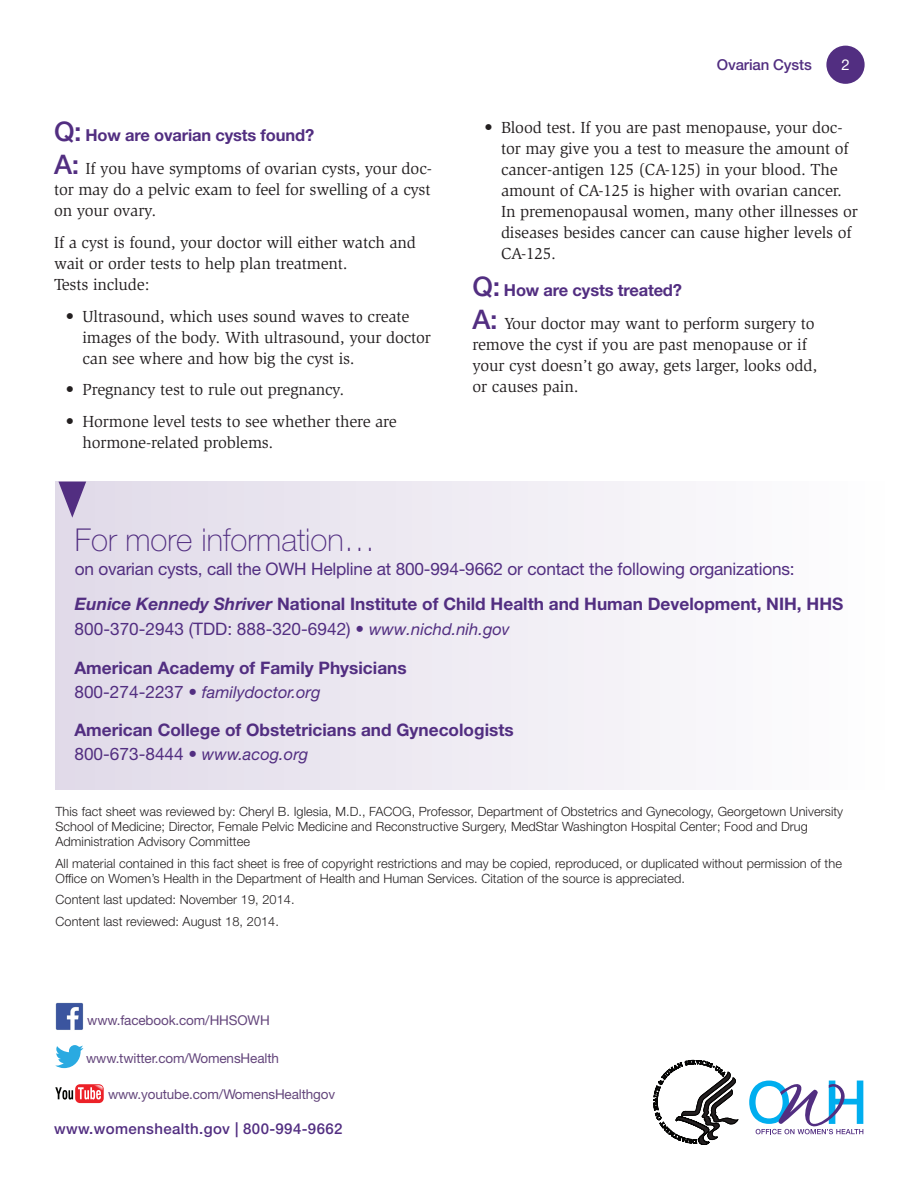
<style>
.page{position:relative;width:918px;height:1188px;background:#fff}
.page>*{position:absolute;margin:0;border:0;box-sizing:border-box;transform-origin:0 0}
.t1{font:100 31.5px "Helvetica Neue LT Std";color:#522e81}
.t2{font:500 27px "Helvetica Neue LT Std";color:#522e81}
.t3{font:700 17.25px "Helvetica Neue LT Std";color:#522e81}
.t4{font:17.25px "Helvetica Neue LT Std";letter-spacing:-.01em;color:#522e81}
.t5{font:16.5px/21px "Slimbach Std";letter-spacing:-.01em;color:#231f20}
.t6{font:700 16.5px "Helvetica Neue LT Std";letter-spacing:-.01em;color:#522e81}
.t7{font:italic 16.5px "Helvetica Neue LT Std";color:#522e81}
.t8{font:500 15px "Helvetica Neue LT Std";letter-spacing:.025em;color:#522e81}
.t9{font:500 15px "Helvetica Neue LT Std";letter-spacing:-.01em;color:#522e81}
.t10{font:15px "Helvetica Neue LT Std";color:#fff}
.t11{font:13.5px "Helvetica Neue LT Std";letter-spacing:-.01em;color:#64467c}
.t12{font:300 12.75px/15px "Helvetica Neue LT Std";letter-spacing:.005em;color:#231f20}
.s1{font-weight:500;font-size:27px}
.s2{font-style:italic}
.s3{font-style:italic;font-size:16.5px}
.s4{font-style:normal;font-size:17.25px}
</style>
<div class="page">
<div style="left:826px;top:46px;width:39px;height:38px;background:#522e81;border-radius:50%"></div>
<div style="left:55px;top:481px;width:842px;height:309px;background:linear-gradient(to right,#e0dae8,#fff)"></div>
<svg style="left:58px;top:482px;width:28px;height:36px"></svg>
<img style="left:55px;top:1002px;width:29px;height:28px">
<svg style="left:55px;top:1045px;width:28px;height:23px"></svg>
<div style="left:75px;top:1084px;width:29px;height:19px;background:#ec2128;border-radius:5px"></div>
<svg style="left:55px;top:1085px;width:48px;height:15px"></svg>
<svg style="left:654px;top:1060px;width:84px;height:85px"></svg>
<svg style="left:749px;top:1080px;width:114px;height:54px"></svg>
<h2 class="t6" style="left:54px;top:125px;width:262px"><span class="s1">Q:</span> How are ovarian cysts found?</h2>
<h3 class="t2" style="left:54px;top:148px;width:27px">A:</h3>
<p class="t5" style="left:54px;top:158px;width:379px;text-align:justify;text-indent:31px">If you have symptoms of ovarian cysts, your doc&shy;tor may do a pelvic exam to feel for swelling of a cyst on your ovary.</p>
<p class="t5" style="left:54px;top:232px;width:364px">If a cyst is found, your doctor will either watch and wait or order tests to help plan treatment.<br>Tests include:</p>
<p class="t5" style="left:82px;top:306px;width:350px;text-indent:-17px">• Ultrasound, which uses sound waves to create images of the body. With ultrasound, your doctor can see where and how big the cyst is.</p>
<p class="t5" style="left:66px;top:379px;width:280px">• Pregnancy test to rule out pregnancy.</p>
<p class="t5" style="left:82px;top:411px;width:316px;text-indent:-17px">• Hormone level tests to see whether there are hormone-related problems.</p>
<p class="t9" style="left:717px;top:56px;width:96px">Ovarian Cysts</p>
<p class="t10" style="left:841px;top:56px;width:10px">2</p>
<p class="t5" style="left:501px;top:117px;width:358px;text-indent:-17px">• Blood test. If you are past menopause, your doc&shy;tor may give you a test to measure the amount of cancer-antigen 125 (CA-125) in your blood. The amount of CA-125 is higher with ovarian cancer.<br>In premenopausal women, many other illnesses or diseases besides cancer can cause higher levels of CA-125.</p>
<h2 class="t6" style="left:472px;top:280px;width:211px"><span class="s1">Q:</span> How are cysts treated?</h2>
<h3 class="t2" style="left:472px;top:304px;width:27px">A:</h3>
<p class="t5" style="left:473px;top:313px;width:346px;text-indent:31px">Your doctor may want to perform surgery to remove the cyst if you are past menopause or if your cyst doesn’t go away, gets larger, looks odd, or causes pain.</p>
<h2 class="t1" style="left:75px;top:522px;width:302px">For more information…</h2>
<p class="t4" style="left:75px;top:559px;width:722px">on ovarian cysts, call the OWH Helpline at 800-994-9662 or contact the following organizations:</p>
<h3 class="t3" style="left:75px;top:593px;width:770px"><span class="s2">Eunice Kennedy Shriver</span> National Institute of Child Health and Human Development, NIH, HHS</h3>
<p class="t4" style="left:75px;top:619px;width:437px">800-370-2943 (TDD: 888-320-6942) • <span class="s3">www.nichd.nih.gov</span></p>
<h3 class="t3" style="left:74px;top:657px;width:334px">American Academy of Family Physicians</h3>
<p class="t7" style="left:74px;top:682px;width:248px"><span class="s4">800-274-2237 •</span> familydoctor.org</p>
<h3 class="t3" style="left:74px;top:719px;width:441px">American College of Obstetricians and Gynecologists</h3>
<p class="t4" style="left:74px;top:743px;width:235px">800-673-8444 • <span class="s3">www.acog.org</span></p>
<p class="t12" style="left:56px;top:804px;width:789px">This fact sheet was reviewed by: Cheryl B. Iglesia, M.D., FACOG, Professor, Department of Obstetrics and Gynecology, Georgetown University<br>School of Medicine; Director, Female Pelvic Medicine and Reconstructive Surgery, MedStar Washington Hospital Center; Food and Drug<br>Administration Advisory Committee</p>
<p class="t12" style="left:56px;top:855px;width:788px">All material contained in this fact sheet is free of copyright restrictions and may be copied, reproduced, or duplicated without permission of the<br>Office on Women’s Health in the Department of Health and Human Services. Citation of the source is appreciated.</p>
<p class="t12" style="left:56px;top:892px;width:241px">Content last updated: November 19, 2014.</p>
<p class="t12" style="left:56px;top:914px;width:225px">Content last reviewed: August 18, 2014.</p>
<p class="t11" style="left:87px;top:1012px;width:184px">www.facebook.com/HHSOWH</p>
<p class="t11" style="left:86px;top:1050px;width:194px">www.twitter.com/WomensHealth</p>
<p class="t11" style="left:108px;top:1086px;width:229px">www.youtube.com/WomensHealthgov</p>
<p class="t8" style="left:54px;top:1120px;width:290px">www.womenshealth.gov | 800-994-9662</p>
</div>
